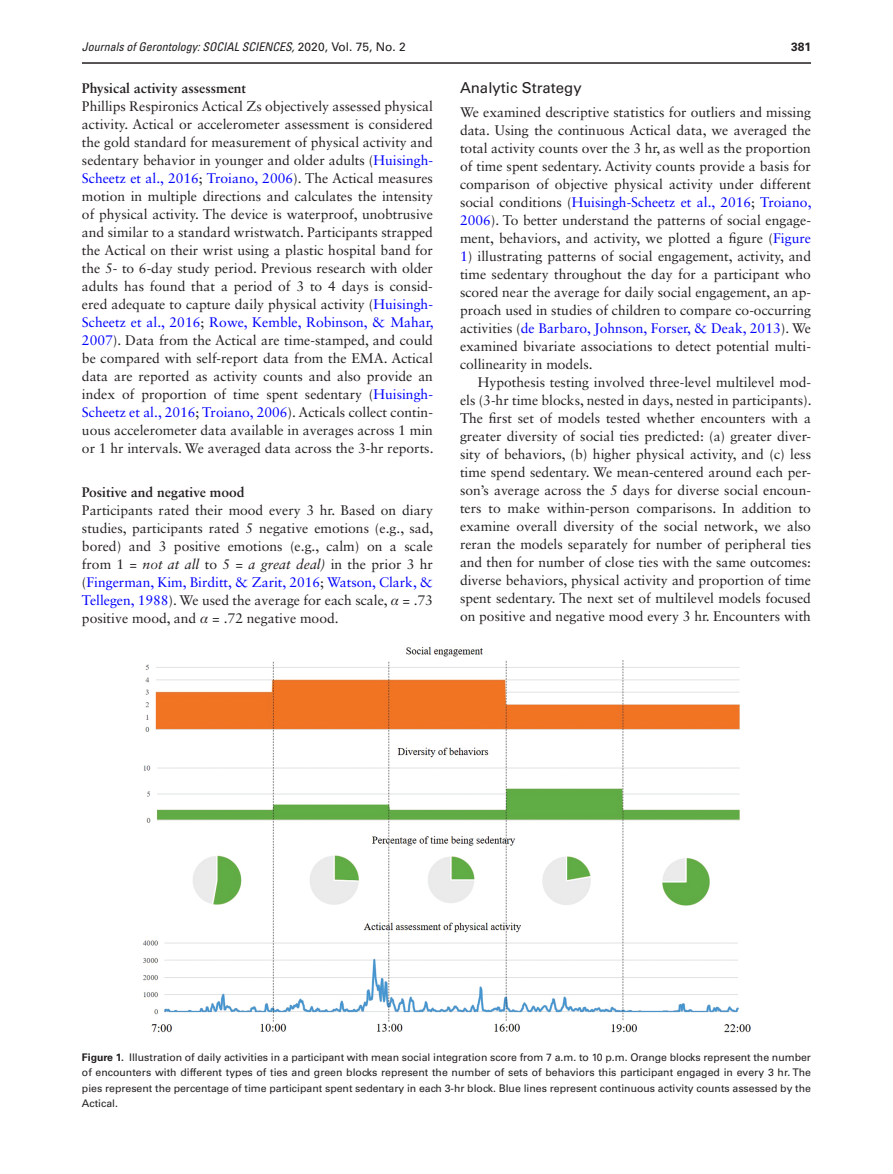
<style>
.page{position:relative;width:893px;height:1174px;background:#fff}
.page>*{position:absolute;margin:0;border:0;box-sizing:border-box;transform-origin:0 0}
.t1{font:15px "Univers LT Std";color:#231f20}
.t2{font:13.8px/18px "Sabon LT Std";color:#231f20;text-align:justify}
.t3{font:700 13.8px "Sabon LT Std";color:#231f20}
.t4{font:italic condensed 12px "Univers LT Std";color:#231f20}
.t5{font:700 12px "Univers LT Std";color:#231f20}
.t6{font:10.5px/15.3px "Univers LT Std";color:#231f20;text-align:justify}
.s1{font-style:normal;font-stretch:normal}
.s2{color:#00f}
.s3{font-style:italic}
.s4{font-family:"Gandhari Unicode";font-style:italic}
.s5{font-weight:700}
</style>
<div class="page">
<img style="left:143px;top:646px;width:608px;height:387px">
<hr style="left:82px;top:62px;width:729px;height:2px;background:#231f20">
<p class="t4" style="left:82px;top:39px;width:325px">Journals of Gerontology: Social Sciences, <span class="s1">2020, Vol. 75, No. 2</span></p>
<p class="t5" style="left:791px;top:40px;width:22px">381</p>
<p class="t3" style="left:82px;top:80px;width:166px">Physical activity assessment</p>
<p class="t2" style="left:82px;top:97px;width:353px">Phillips Respironics Actical Zs objectively assessed physical activity. Actical or accelerometer assessment is considered the gold standard for measurement of physical activity and sedentary behavior in younger and older adults (<span class="s2">Huisingh-Scheetz et al., 2016</span>; <span class="s2">Troiano, 2006</span>). The Actical measures motion in multiple directions and calculates the intensity of physical activity. The device is waterproof, unobtrusive and similar to a standard wristwatch. Participants strapped the Actical on their wrist using a plastic hospital band for the 5- to 6-day study period. Previous research with older adults has found that a period of 3 to 4 days is consid&shy;ered adequate to capture daily physical activity (<span class="s2">Huisingh-Scheetz et al., 2016</span>; <span class="s2">Rowe, Kemble, Robinson, &amp; Mahar, 2007</span>). Data from the Actical are time-stamped, and could be compared with self-report data from the EMA. Actical data are reported as activity counts and also provide an index of proportion of time spent sedentary (<span class="s2">Huisingh-Scheetz et al., 2016</span>; <span class="s2">Troiano, 2006</span>). Acticals collect contin&shy;uous accelerometer data available in averages across 1 min or 1 hr intervals. We averaged data across the 3-hr reports.</p>
<p class="t3" style="left:82px;top:483px;width:164px">Positive and negative mood</p>
<p class="t2" style="left:82px;top:501px;width:353px">Participants rated their mood every 3 hr. Based on diary studies, participants rated 5 negative emotions (e.g., sad, bored) and 3 positive emotions (e.g., calm) on a scale from 1 = <span class="s3">not at all</span> to 5 = <span class="s3">a great deal)</span> in the prior 3 hr (<span class="s2">Fingerman, Kim, Birditt, &amp; Zarit, 2016</span>; <span class="s2">Watson, Clark, &amp; Tellegen, 1988</span>). We used the average for each scale, <span class="s4">α</span> = .73 positive mood, and <span class="s4">α</span> = .72 negative mood.</p>
<p class="t1" style="left:460px;top:79px;width:123px">Analytic Strategy</p>
<p class="t2" style="left:460px;top:103px;width:353px">We examined descriptive statistics for outliers and missing data. Using the continuous Actical data, we averaged the total activity counts over the 3 hr, as well as the proportion of time spent sedentary. Activity counts provide a basis for comparison of objective physical activity under different social conditions (<span class="s2">Huisingh-Scheetz et al., 2016</span>; <span class="s2">Troiano, 2006</span>). To better understand the patterns of social engage&shy;ment, behaviors, and activity, we plotted a figure (<span class="s2">Figure</span></p>
<p class="t2" style="left:460px;top:247px;width:353px"><span class="s2">1</span>) illustrating patterns of social engagement, activity, and time sedentary throughout the day for a participant who scored near the average for daily social engagement, an ap&shy;proach used in studies of children to compare co-occurring activities (<span class="s2">de Barbaro, Johnson, Forser, &amp; Deak, 2013</span>). We examined bivariate associations to detect potential multi&shy;collinearity in models.</p>
<p class="t2" style="left:460px;top:373px;width:353px;text-indent:18px">Hypothesis testing involved three-level multilevel mod&shy;els (3-hr time blocks, nested in days, nested in participants).<br>The first set of models tested whether encounters with a greater diversity of social ties predicted: (a) greater diver&shy;sity of behaviors, (b) higher physical activity, and (c) less time spend sedentary. We mean-centered around each per&shy;son’s average across the 5 days for diverse social encoun&shy;ters to make within-person comparisons. In addition to examine overall diversity of the social network, we also reran the models separately for number of peripheral ties and then for number of close ties with the same outcomes: diverse behaviors, physical activity and proportion of time spent sedentary. The next set of multilevel models focused on positive and negative mood every 3 hr. Encounters with</p>
<p class="t6" style="left:82px;top:1049px;width:731px"><span class="s5">Figure 1.</span> Illustration of daily activities in a participant with mean social integration score from 7 a.m. to 10 p.m. Orange blocks represent the number of encounters with different types of ties and green blocks represent the number of sets of behaviors this participant engaged in every 3 hr. The pies represent the percentage of time participant spent sedentary in each 3-hr block. Blue lines represent continuous activity counts assessed by the Actical.</p>
</div>
